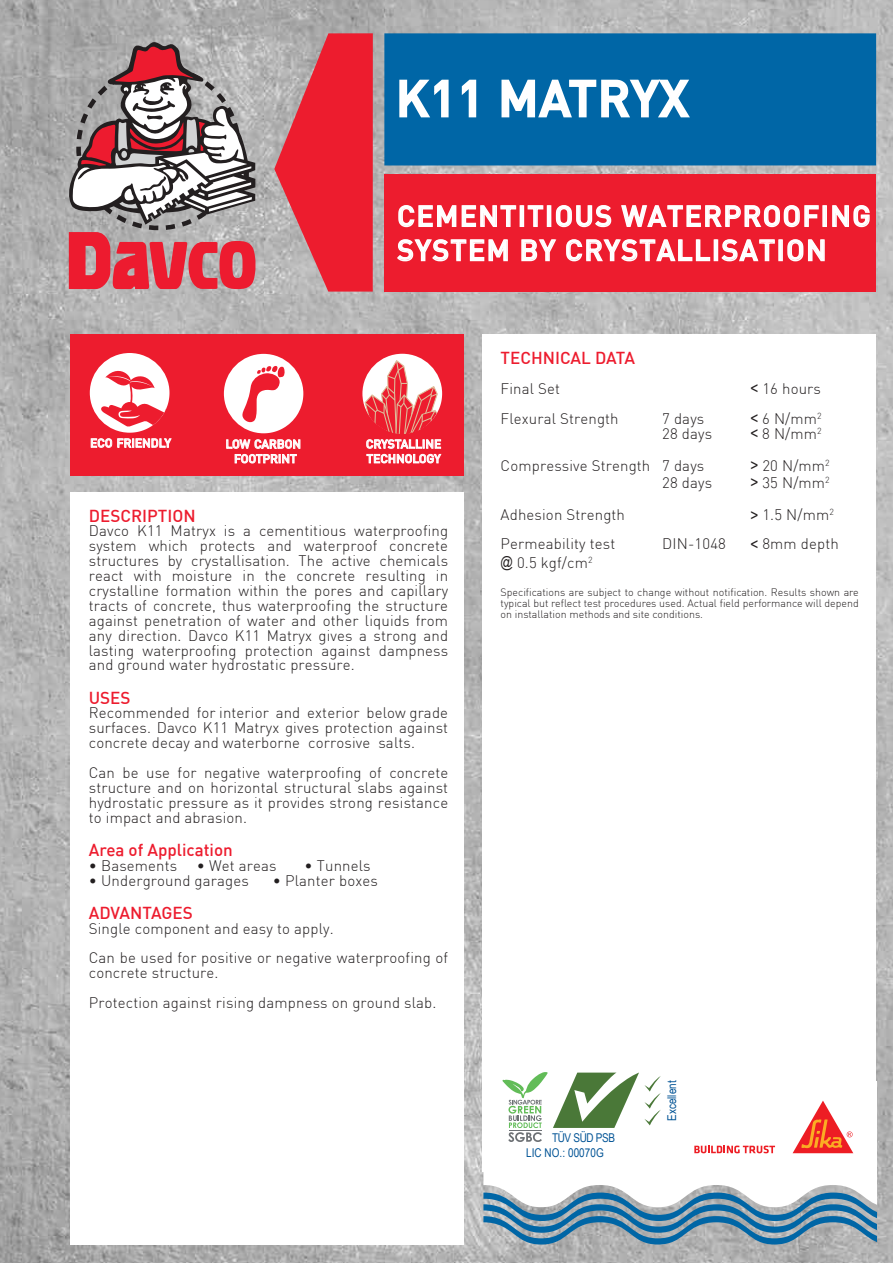
<style>
.page{position:relative;width:893px;height:1263px;background:#fff}
.page>*{position:absolute;margin:0;border:0;box-sizing:border-box;transform-origin:0 0}
.t1{font:500 49.5px "DIN";letter-spacing:.025em;color:#fff}
.t2{font:500 28.5px/34.2px "DIN";letter-spacing:.05em;color:#fff}
.t3{font:500 16.95px "DIN";color:#ed1c2e}
.t4{font:300 15px/14.9px "DIN";letter-spacing:.01em;color:#231f20;text-align:justify}
.t5{font:12.15px/15.3px "Arial Narrow";color:#005395}
.t6{font:500 12px/14.5px "DIN";color:#fff}
.t7{font:300 10.65px/10.6px "DIN";color:#231f20;text-align:justify}
.s1{font-family:"Arial Narrow";font-weight:400;font-size:16.5px}
.s2{font-family:"Arial Narrow";font-weight:400}
</style>
<div class="page">
<img style="left:0;top:0;width:893px;height:1263px">
<svg style="left:483px;top:1171px;width:393px;height:21px"></svg>
<svg style="left:483px;top:1192px;width:393px;height:52px;background:#7a9fb5"></svg>
<div style="left:483px;top:334px;width:393px;height:837px;background:#fff"></div>
<svg style="left:694px;top:1145px;width:81px;height:8px"></svg>
<svg style="left:793px;top:1100px;width:60px;height:53px"></svg>
<div style="left:70px;top:492px;width:394px;height:752px;background:#fff"></div>
<div style="left:384px;top:174px;width:492px;height:118px;background:#ed1c2e"></div>
<svg style="left:274px;top:33px;width:99px;height:259px;background:#dc4754"></svg>
<div style="left:384px;top:33px;width:492px;height:132px;background:#0066a6"></div>
<svg style="left:399px;top:79px;width:50px;height:39px"></svg>
<svg style="left:461px;top:79px;width:16px;height:39px"></svg>
<svg style="left:501px;top:79px;width:189px;height:39px"></svg>
<svg style="left:398px;top:205px;width:119px;height:23px"></svg>
<div style="left:520px;top:205px;width:4px;height:22px;border:2px solid #fff"></div>
<svg style="left:527px;top:205px;width:17px;height:22px"></svg>
<div style="left:547px;top:205px;width:4px;height:22px;border:2px solid #fff"></div>
<svg style="left:555px;top:205px;width:57px;height:23px"></svg>
<svg style="left:621px;top:205px;width:198px;height:23px"></svg>
<div style="left:822px;top:205px;width:5px;height:22px;border:2px solid #fff"></div>
<svg style="left:832px;top:205px;width:38px;height:23px"></svg>
<svg style="left:397px;top:239px;width:111px;height:23px"></svg>
<svg style="left:521px;top:239px;width:36px;height:23px"></svg>
<svg style="left:566px;top:239px;width:145px;height:23px"></svg>
<div style="left:714px;top:239px;width:4px;height:22px;border:2px solid #fff"></div>
<svg style="left:721px;top:239px;width:54px;height:23px"></svg>
<div style="left:778px;top:239px;width:5px;height:22px;border:2px solid #fff"></div>
<svg style="left:787px;top:239px;width:38px;height:23px"></svg>
<div style="left:70px;top:334px;width:393px;height:141px;background:#ed1c2e"></div>
<svg style="left:90px;top:353px;width:82px;height:95px"></svg>
<svg style="left:362px;top:354px;width:80px;height:109px"></svg>
<svg style="left:224px;top:354px;width:79px;height:79px"></svg>
<svg style="left:226px;top:439px;width:74px;height:24px"></svg>
<svg style="left:502px;top:1072px;width:159px;height:70px"></svg>
<svg style="left:63px;top:42px;width:193px;height:247px"></svg>
<h1 class="t1" style="left:396px;top:67px;width:294px">K11 MATRYX</h1>
<h2 class="t2" style="left:397px;top:198px;width:475px">CEMENTITIOUS WATERPROOFING<br>SYSTEM BY CRYSTALLISATION</h2>
<p class="t6" style="left:90px;top:435px;width:82px">ECO FRIENDLY</p>
<p class="t6" style="left:366px;top:436px;width:77px">CRYSTALLINE<br>TECHNOLOGY</p>
<p class="t6" style="left:226px;top:436px;width:77px;text-align:center">LOW CARBON<br>FOOTPRINT</p>
<p class="t3" style="left:89px;top:505px;width:108px">DESCRIPTION</p>
<p class="t4" style="left:89px;top:523px;width:361px">Davco K11 Matryx is a cementitious waterproofing system which protects and waterproof concrete structures by crystallisation. The active chemicals react with moisture in the concrete resulting in crystalline formation within the pores and capillary tracts of concrete, thus waterproofing the structure against penetration of water and other liquids from any direction. Davco K11 Matryx gives a strong and lasting waterproofing protection against dampness and ground water hydrostatic pressure.</p>
<p class="t3" style="left:89px;top:687px;width:43px">USES</p>
<p class="t4" style="left:89px;top:705px;width:361px">Recommended for interior and exterior below grade surfaces. Davco K11 Matryx gives protection against concrete decay and waterborne corrosive salts.</p>
<p class="t4" style="left:89px;top:765px;width:361px">Can be use for negative waterproofing of concrete structure and on horizontal structural slabs against hydrostatic pressure as it provides strong resistance to impact and abrasion.</p>
<p class="t3" style="left:89px;top:839px;width:146px">Area of Application</p>
<p class="t4" style="left:89px;top:858px;width:90px">• Basements</p>
<p class="t4" style="left:197px;top:858px;width:81px">• Wet areas</p>
<p class="t4" style="left:305px;top:858px;width:68px">• Tunnels</p>
<p class="t4" style="left:89px;top:873px;width:162px">• Underground garages</p>
<p class="t4" style="left:273px;top:873px;width:107px">• Planter boxes</p>
<p class="t3" style="left:89px;top:902px;width:105px">ADVANTAGES</p>
<p class="t4" style="left:89px;top:913px;width:361px;line-height:29.7px">Single component and easy to apply.<br>Can be used for positive or negative waterproofing of</p>
<p class="t4" style="left:89px;top:958px;width:349px;line-height:29.7px">concrete structure.<br>Protection against rising dampness on ground slab.</p>
<p class="t3" style="left:501px;top:347px;width:136px">TECHNICAL DATA</p>
<p class="t4" style="left:501px;top:381px;width:61px">Final Set</p>
<p class="t4" style="left:750px;top:381px;width:72px"><span class="s1">&lt;</span> 16 hours</p>
<p class="t4" style="left:501px;top:411px;width:120px">Flexural Strength</p>
<p class="t4" style="left:662px;top:411px;width:44px">7 days</p>
<p class="t4" style="left:750px;top:411px;width:73px"><span class="s1">&lt;</span> 6 N/mm<sup>2</sup></p>
<p class="t4" style="left:662px;top:426px;width:51px">28 days</p>
<p class="t4" style="left:750px;top:426px;width:73px"><span class="s1">&lt;</span> 8 N/mm<sup>2</sup></p>
<p class="t4" style="left:501px;top:458px;width:205px">Compressive Strength 7 days</p>
<p class="t4" style="left:750px;top:458px;width:81px"><span class="s1">&gt;</span> 20 N/mm<sup>2</sup></p>
<p class="t4" style="left:662px;top:475px;width:51px">28 days</p>
<p class="t4" style="left:750px;top:475px;width:81px"><span class="s1">&gt;</span> 35 N/mm<sup>2</sup></p>
<p class="t4" style="left:501px;top:507px;width:126px">Adhesion Strength</p>
<p class="t4" style="left:750px;top:507px;width:85px"><span class="s1">&gt;</span> 1.5 N/mm<sup>2</sup></p>
<p class="t4" style="left:501px;top:536px;width:116px">Permeability test</p>
<p class="t4" style="left:662px;top:536px;width:65px">DIN-1048</p>
<p class="t4" style="left:750px;top:536px;width:90px"><span class="s1">&lt;</span> 8mm depth</p>
<p class="t4" style="left:501px;top:555px;width:93px"><span class="s2">@</span> 0.5 kgf/cm<sup>2</sup></p>
<p class="t7" style="left:501px;top:587px;width:360px">Specifications are subject to change without notification. Results shown are typical but reflect test procedures used. Actual field performance will depend on installation methods and site conditions.</p>
<p class="t5" style="left:526px;top:1129px;width:91px;text-indent:26px">TÜV SÜD PSB<br>LIC NO.: 00070G</p>
<p class="t5" style="left:664px;top:1121px;width:42px;rotate:-90deg">Excellent</p>
</div>
